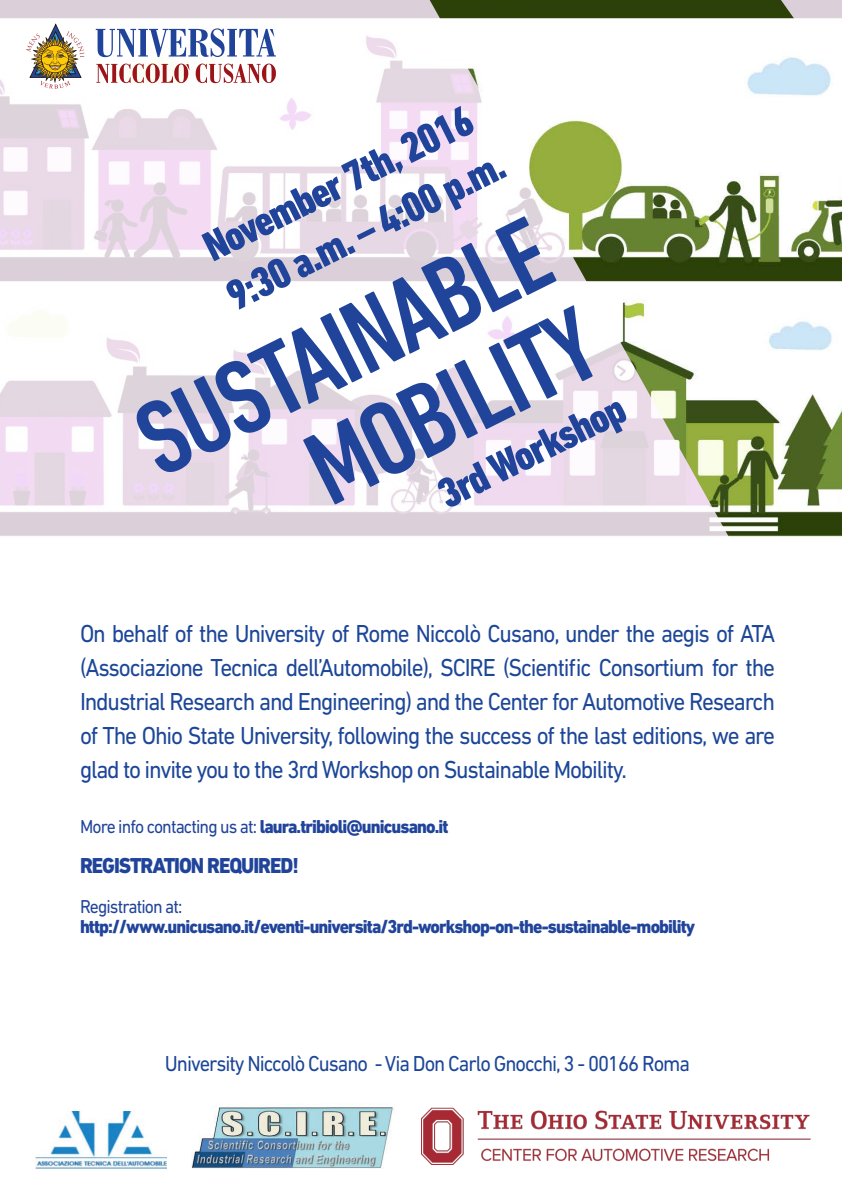
<style>
.page{position:relative;width:842px;height:1191px;background:#fff}
.page>*{position:absolute;margin:0;border:0;box-sizing:border-box;transform-origin:0 0}
.t1{font:500 condensed 106.3px/100.8px "DIN Next LT Pro";color:#21449b;text-align:right;scale:1.04 1}
.t2{font:800 condensed 43px/54.4px "DIN Next LT Pro";color:#21449b;scale:1.04 1}
.t3{font:25px/34px "DIN Next LT Pro";letter-spacing:-.05em;color:#1c4698;text-align:justify;scale:.93 1}
.t4{font:22px "DIN Next LT Pro";letter-spacing:-.05em;color:#1c4698;scale:.93 1}
.t5{font:800 22px "DIN Next LT Pro";letter-spacing:-.05em;color:#21449b;scale:.93 1}
.t6{font:800 19px "DIN Next LT Pro";letter-spacing:-.05em;color:#21449b;scale:.93 1}
.t7{font:19px "DIN Next LT Pro";letter-spacing:-.05em;color:#21449b;scale:.93 1}
.s1{font-weight:400}
</style>
<div class="page">
<img style="left:0;top:1px;width:430px;height:535px">
<img style="left:430px;top:1px;width:411px;height:536px">
<svg style="left:26px;top:23px;width:58px;height:66px"></svg>
<svg style="left:196px;top:64px;width:80px;height:19px"></svg>
<svg style="left:96px;top:28px;width:180px;height:29px"></svg>
<svg style="left:96px;top:64px;width:94px;height:19px"></svg>
<img style="left:36px;top:1111px;width:130px;height:57px">
<img style="left:422px;top:1108px;width:388px;height:56px">
<img style="left:192px;top:1107px;width:201px;height:61px">
<h2 class="t2" style="left:193px;top:224px;width:295px;rotate:-26deg">November 7th, 2016<br>9:30 a.m. – 4:00 p.m.</h2>
<h1 class="t1" style="left:121px;top:399px;width:434px;rotate:-26deg">SUSTAINABLE<br>MOBILITY</h1>
<h2 class="t2" style="left:429px;top:471px;width:197px;rotate:-26deg">3rd Workshop</h2>
<p class="t3" style="left:80px;top:616px;width:749px">On behalf of the University of Rome Niccolò Cusano, under the aegis of ATA (Associazione Tecnica dell’Automobile), SCIRE (Scientific Consortium for the Industrial Research and Engineering) and the Center for Automotive Research of The Ohio State University, following the success of the last editions, we are glad to invite you to the 3rd Workshop on Sustainable Mobility.</p>
<p class="t6" style="left:80px;top:815px;width:398px"><span class="s1">More info contacting us at:</span> laura.tribioli@unicusano.it</p>
<p class="t5" style="left:80px;top:853px;width:237px">REGISTRATION REQUIRED!</p>
<p class="t7" style="left:80px;top:896px;width:112px">Registration at:</p>
<p class="t6" style="left:80px;top:915px;width:663px">http://www.unicusano.it/eventi-universita/3rd-workshop-on-the-sustainable-mobility</p>
<p class="t4" style="left:165px;top:1051px;width:566px">University Niccolò Cusano - Via Don Carlo Gnocchi, 3 - 00166 Roma</p>
</div>
